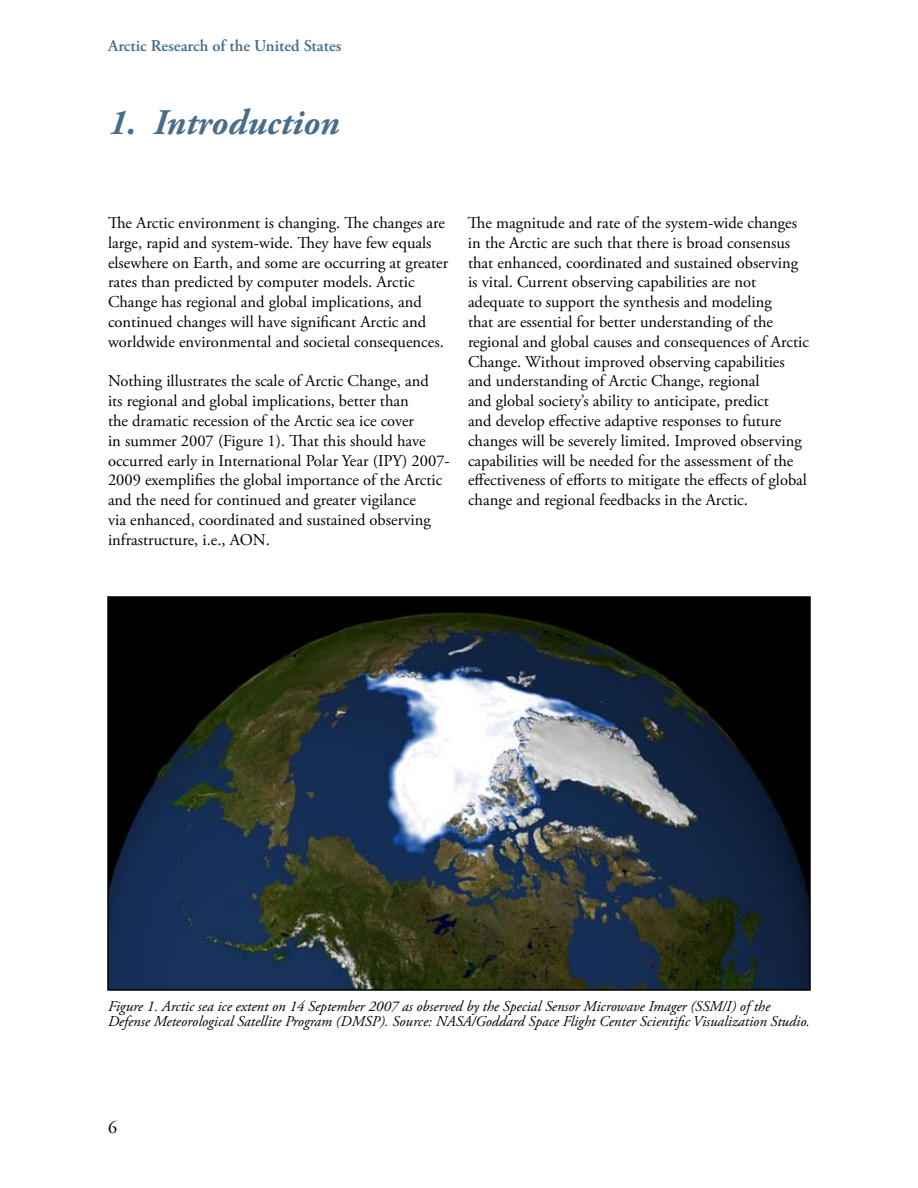
<style>
.page{position:relative;width:918px;height:1188px;background:#fff}
.page>*{position:absolute;margin:0;border:0;box-sizing:border-box;transform-origin:0 0}
.t1{font:italic 700 36px "Adobe Garamond Pro";color:#476d89}
.t2{font:18px "Adobe Garamond Pro";color:#000}
.t3{font:16.5px/19.8px "Adobe Garamond Pro";color:#000}
.t4{font:600 16.5px "Adobe Garamond Pro";letter-spacing:-.005em;color:#476d89}
.t5{font:italic 15px/15px "Adobe Garamond Pro";color:#000}
</style>
<div class="page">
<img style="left:110px;top:599px;width:698px;height:389px">
<div style="left:107px;top:596px;width:704px;height:395px;border:2px solid #000"></div>
<p class="t4" style="left:108px;top:36px;width:235px">arctic research of the United states</p>
<h1 class="t1" style="left:108px;top:102px;width:233px">1. Introduction</h1>
<p class="t3" style="left:108px;top:213px;width:342px">The Arctic environment is changing. The changes are large, rapid and system-wide. They have few equals elsewhere on Earth, and some are occurring at greater rates than predicted by computer models. Arctic Change has regional and global implications, and continued changes will have significant Arctic and worldwide environmental and societal consequences.</p>
<p class="t3" style="left:108px;top:372px;width:343px">Nothing illustrates the scale of Arctic Change, and<br>its regional and global implications, better than<br>the dramatic recession of the Arctic sea ice cover<br>in summer 2007 (Figure 1). That this should have occurred early in International Polar Year (IPY) 2007- 2009 exemplifies the global importance of the Arctic and the need for continued and greater vigilance<br>via enhanced, coordinated and sustained observing infrastructure, i.e., AON.</p>
<p class="t3" style="left:468px;top:213px;width:342px">The magnitude and rate of the system-wide changes in the Arctic are such that there is broad consensus that enhanced, coordinated and sustained observing is vital. Current observing capabilities are not adequate to support the synthesis and modeling<br>that are essential for better understanding of the regional and global causes and consequences of Arctic Change. Without improved observing capabilities and understanding of Arctic Change, regional<br>and global society’s ability to anticipate, predict<br>and develop effective adaptive responses to future changes will be severely limited. Improved observing capabilities will be needed for the assessment of the effectiveness of efforts to mitigate the effects of global change and regional feedbacks in the Arctic.</p>
<p class="t5" style="left:108px;top:999px;width:703px">Figure 1. Arctic sea ice extent on 14 September 2007 as observed by the Special Sensor Microwave Imager (SSM/I) of the<br>Defense Meteorological Satellite Program (DMSP). Source: NASA/Goddard Space Flight Center Scientific Visualization Studio.</p>
<p class="t2" style="left:108px;top:1116px;width:10px">6</p>
</div>
